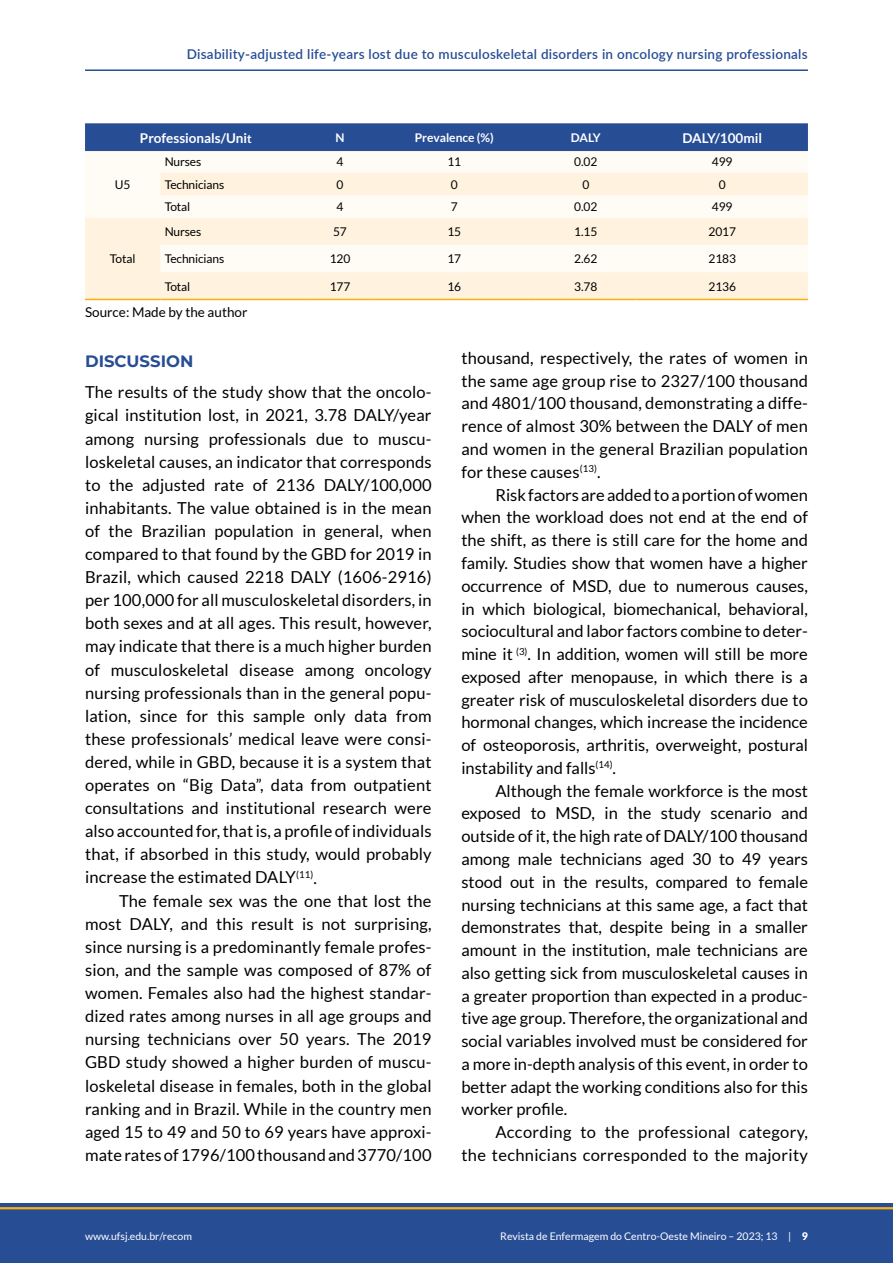
<style>
.page{position:relative;width:893px;height:1263px;background:#fff}
.page>*{position:absolute;margin:0;border:0;box-sizing:border-box;transform-origin:0 0}
.t1{font:16.5px/23.1px "Lato";letter-spacing:.01em;color:#000;text-align:justify}
.t2{font:100 16.5px "Montserrat";color:#274d95}
.t3{font:600 13.5px "Lato";letter-spacing:.02em;color:#274d95}
.t4{font:700 13.5px "Lato";color:#fff}
.t5{font:13.5px "Lato";color:#000}
.t6{font:12px "Lato";letter-spacing:-.01em;color:#000}
.t7{font:700 12px "Lato";color:#fff}
.t8{font:10.5px "Lato";color:#fff}
.s1{font-size:12px}
.s2{font-weight:900}
</style>
<div class="page">
<div style="left:0;top:1203px;width:893px;height:60px;background:#274d95"></div>
<hr style="left:0;top:1207px;width:893px;height:2px;background:#ffb011">
<hr style="left:85px;top:69px;width:723px;height:2px;background:#274d95">
<div style="left:85px;top:123px;width:723px;height:28px;background:#274d95"></div>
<div style="left:85px;top:151px;width:723px;height:22px;background:#fffbf5"></div>
<svg style="left:85px;top:173px;width:723px;height:126px;fill:#fff3e0"></svg>
<hr style="left:85px;top:299px;width:75px;height:1px;background:#ffb011">
<hr style="left:160px;top:299px;width:147px;height:1px;background:#ffb011">
<hr style="left:307px;top:299px;width:66px;height:1px;background:#ffb011">
<hr style="left:373px;top:299px;width:162px;height:1px;background:#ffb011">
<hr style="left:535px;top:299px;width:101px;height:1px;background:#ffb011">
<hr style="left:636px;top:299px;width:172px;height:1px;background:#ffb011">
<p class="t3" style="left:187px;top:44px;width:622px">Disability-adjusted life-years lost due to musculoskeletal disorders in oncology nursing professionals</p>
<p class="t6" style="left:115px;top:178px;width:17px">U5</p>
<p class="t4" style="left:140px;top:130px;width:114px">Professionals/Uni<span class="s1">t</span></p>
<p class="t7" style="left:335px;top:131px;width:11px">N</p>
<p class="t7" style="left:415px;top:131px;width:81px">Prevalence (%)</p>
<p class="t7" style="left:571px;top:131px;width:31px">DALY</p>
<p class="t4" style="left:682px;top:130px;width:81px">DALY/100mil</p>
<p class="t6" style="left:165px;top:155px;width:38px">Nurses</p>
<p class="t6" style="left:337px;top:155px;width:8px">4</p>
<p class="t6" style="left:447px;top:155px;width:15px">11</p>
<p class="t6" style="left:574px;top:155px;width:25px">0.02</p>
<p class="t6" style="left:712px;top:155px;width:22px">499</p>
<p class="t6" style="left:165px;top:178px;width:61px">Technicians</p>
<p class="t6" style="left:337px;top:178px;width:8px">0</p>
<p class="t6" style="left:451px;top:178px;width:8px">0</p>
<p class="t6" style="left:582px;top:178px;width:8px">0</p>
<p class="t6" style="left:719px;top:178px;width:8px">0</p>
<p class="t6" style="left:165px;top:200px;width:27px">Total</p>
<p class="t6" style="left:337px;top:200px;width:8px">4</p>
<p class="t6" style="left:451px;top:200px;width:8px">7</p>
<p class="t6" style="left:574px;top:200px;width:25px">0.02</p>
<p class="t6" style="left:712px;top:200px;width:22px">499</p>
<p class="t6" style="left:165px;top:225px;width:38px">Nurses</p>
<p class="t6" style="left:333px;top:225px;width:15px">57</p>
<p class="t6" style="left:447px;top:225px;width:15px">15</p>
<p class="t6" style="left:574px;top:225px;width:25px">1.15</p>
<p class="t6" style="left:708px;top:225px;width:29px">2017</p>
<p class="t6" style="left:165px;top:252px;width:61px">Technicians</p>
<p class="t6" style="left:330px;top:252px;width:22px">120</p>
<p class="t6" style="left:447px;top:252px;width:15px">17</p>
<p class="t6" style="left:574px;top:252px;width:25px">2.62</p>
<p class="t6" style="left:708px;top:252px;width:29px">2183</p>
<p class="t6" style="left:165px;top:280px;width:27px">Total</p>
<p class="t6" style="left:330px;top:280px;width:22px">177</p>
<p class="t6" style="left:447px;top:280px;width:15px">16</p>
<p class="t6" style="left:574px;top:280px;width:25px">3.78</p>
<p class="t6" style="left:708px;top:280px;width:29px">2136</p>
<p class="t5" style="left:85px;top:304px;width:164px">Source: Made by the author</p>
<p class="t2" style="left:85px;top:350px;width:110px">DISCUSSION</p>
<p class="t1" style="left:85px;top:381px;width:348px">The results of the study show that the oncolo&shy;gical institution lost, in 2021, 3.78 DALY/year among nursing professionals due to muscu&shy;loskeletal causes, an indicator that corresponds to the adjusted rate of 2136 DALY/100,000 inhabitants. The value obtained is in the mean of the Brazilian population in general, when compared to that found by the GBD for 2019 in Brazil, which caused 2218 DALY (1606-2916) per 100,000 for all musculoskeletal disorders, in both sexes and at all ages. This result, however, may indicate that there is a much higher burden of musculoskeletal disease among oncology nursing professionals than in the general popu&shy;lation, since for this sample only data from these professionals’ medical leave were consi&shy;dered, while in GBD, because it is a system that operates on “Big Data”, data from outpatient consultations and institutional research were also accounted for, that is, a profile of individuals that, if absorbed in this study, would probably increase the estimated DALY<sup>(11)</sup>.</p>
<p class="t1" style="left:85px;top:889px;width:348px;text-indent:34px">The female sex was the one that lost the most DALY, and this result is not surprising, since nursing is a predominantly female profes&shy;sion, and the sample was composed of 87% of women. Females also had the highest standar&shy;dized rates among nurses in all age groups and nursing technicians over 50 years. The 2019<br>GBD study showed a higher burden of muscu&shy;loskeletal disease in females, both in the global ranking and in Brazil. While in the country men aged 15 to 49 and 50 to 69 years have approxi&shy;mate rates of 1796/100 thousand and 3770/100</p>
<p class="t6" style="left:110px;top:252px;width:27px">Total</p>
<p class="t1" style="left:461px;top:346px;width:348px">thousand, respectively, the rates of women in the same age group rise to 2327/100 thousand and 4801/100 thousand, demonstrating a diffe&shy;rence of almost 30% between the DALY of men and women in the general Brazilian population for these causes<sup>(13)</sup>.</p>
<p class="t1" style="left:461px;top:483px;width:348px;text-indent:34px">Risk factors are added to a portion of women when the workload does not end at the end of the shift, as there is still care for the home and family. Studies show that women have a higher occurrence of MSD, due to numerous causes, in which biological, biomechanical, behavioral, sociocultural and labor factors combine to deter&shy;mine it <sup>(3)</sup>. In addition, women will still be more exposed after menopause, in which there is a greater risk of musculoskeletal disorders due to hormonal changes, which increase the incidence of osteoporosis, arthritis, overweight, postural instability and falls<sup>(14)</sup>.</p>
<p class="t1" style="left:461px;top:779px;width:348px;text-indent:34px">Although the female workforce is the most exposed to MSD, in the study scenario and outside of it, the high rate of DALY/100 thousand among male technicians aged 30 to 49 years stood out in the results, compared to female nursing technicians at this same age, a fact that demonstrates that, despite being in a smaller amount in the institution, male technicians are also getting sick from musculoskeletal causes in a greater proportion than expected in a produc&shy;tive age group. Therefore, the organizational and social variables involved must be considered for a more in-depth analysis of this event, in order to better adapt the working conditions also for this worker profile.</p>
<p class="t1" style="left:461px;top:1121px;width:348px;text-align:right">According to the professional category,<br>the technicians corresponded to the majority</p>
<p class="t8" style="left:85px;top:1230px;width:108px">www.ufsj.edu.br/recom</p>
<p class="t8" style="left:500px;top:1230px;width:309px">Revista de Enfermagem do Centro-Oeste Mineiro – 2023; 13 | <span class="s2">9</span></p>
</div>
